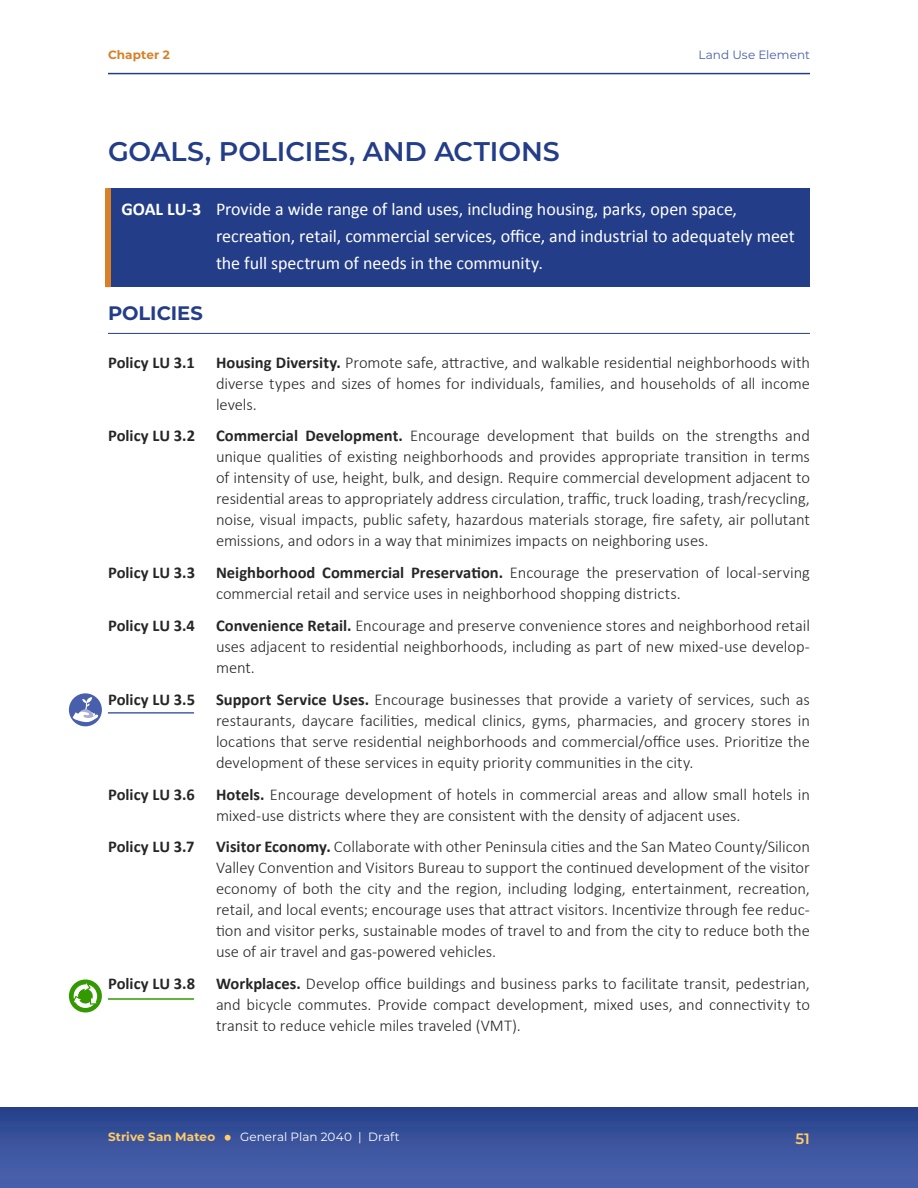
<style>
.page{position:relative;width:918px;height:1188px;background:#fff}
.page>*{position:absolute;margin:0;border:0;box-sizing:border-box;transform-origin:0 0}
.Heading_2{font:600 27px "Montserrat";letter-spacing:-.005em;color:#233d88}
.GOALS_POLICIES_ACTION{font:700 19.5px "Montserrat";color:#233d88}
.t1{font:18px/27px "Calibri";letter-spacing:-.005em;color:#fff}
.t2{font:300 16.5px/21px "Calibri";letter-spacing:-.005em;color:#262626;text-align:justify}
.t3{font:700 16.5px "Calibri";color:#262626}
.t4{font:600 15px "Montserrat";color:#fc6}
.t5{font:12px "Montserrat";letter-spacing:.005em;color:#fff}
.t6{font:700 12px "Montserrat";letter-spacing:.01em;color:#fc6}
.t7{font:12px "Montserrat";letter-spacing:.005em;color:#4860ac}
.t8{font:700 12px "Montserrat";letter-spacing:.005em;color:#d87f27}
.s1{font-weight:700}
</style>
<div class="page">
<div style="left:0;top:1107px;width:918px;height:81px;background:linear-gradient(to bottom,#28438c,#4e65b0)"></div>
<svg style="left:225px;top:1135px;width:6px;height:6px"></svg>
<hr style="left:108px;top:73px;width:702px;height:1px;background:#233d88">
<div style="left:108px;top:188px;width:702px;height:99px;background:#233d88"></div>
<div style="left:105px;top:188px;width:6px;height:99px;background:#d87f27"></div>
<hr style="left:108px;top:333px;width:702px;height:1px;background:#233d88">
<div style="left:69px;top:980px;width:33px;height:32px;background:#390;border-radius:50%"></div>
<svg style="left:74px;top:983px;width:23px;height:25px"></svg>
<hr style="left:108px;top:998px;width:86px;height:2px;background:#390">
<div style="left:69px;top:693px;width:33px;height:33px;background:#4860ac;border-radius:50%"></div>
<svg style="left:73px;top:697px;width:25px;height:25px"></svg>
<hr style="left:108px;top:712px;width:86px;height:2px;background:#4860ac">
<p class="t8" style="left:108px;top:46px;width:63px">Chapter 2</p>
<p class="t7" style="left:698px;top:47px;width:113px">Land Use Element</p>
<p class="Heading_2" style="left:108px;top:132px;width:453px">GOALS, POLICIES, AND ACTIONS</p>
<p class="t1" style="left:216px;top:196px;width:580px;text-indent:-94px"><span class="s1">GOAL LU-3</span> Provide a wide range of land uses, including housing, parks, open space, recreation, retail, commercial services, office, and industrial to adequately meet the full spectrum of needs in the community.</p>
<p class="GOALS_POLICIES_ACTION" style="left:108px;top:299px;width:96px">POLICIES</p>
<p class="t3" style="left:108px;top:352px;width:88px">Policy LU 3.1</p>
<p class="t2" style="left:216px;top:351px;width:595px"><span class="s1">Housing Diversity.</span> Promote safe, attractive, and walkable residential neighborhoods with diverse types and sizes of homes for individuals, families, and households of all income levels.</p>
<p class="t3" style="left:108px;top:425px;width:89px">Policy LU 3.2</p>
<p class="t2" style="left:216px;top:425px;width:596px"><span class="s1">Commercial Development.</span> Encourage development that builds on the strengths and unique qualities of existing neighborhoods and provides appropriate transition in terms of intensity of use, height, bulk, and design. Require commercial development adjacent to residential areas to appropriately address circulation, traffic, truck loading, trash/recycling, noise, visual impacts, public safety, hazardous materials storage, fire safety, air pollutant emissions, and odors in a way that minimizes impacts on neighboring uses.</p>
<p class="t3" style="left:108px;top:562px;width:89px">Policy LU 3.3</p>
<p class="t2" style="left:216px;top:562px;width:595px"><span class="s1">Neighborhood Commercial Preservation.</span> Encourage the preservation of local-serving commercial retail and service uses in neighborhood shopping districts.</p>
<p class="t3" style="left:108px;top:615px;width:88px">Policy LU 3.4</p>
<p class="t2" style="left:216px;top:615px;width:596px"><span class="s1">Convenience Retail.</span> Encourage and preserve convenience stores and neighborhood retail uses adjacent to residential neighborhoods, including as part of new mixed-use develop&shy;ment.</p>
<p class="t3" style="left:108px;top:689px;width:89px">Policy LU 3.5</p>
<p class="t2" style="left:216px;top:689px;width:596px"><span class="s1">Support Service Uses.</span> Encourage businesses that provide a variety of services, such as restaurants, daycare facilities, medical clinics, gyms, pharmacies, and grocery stores in locations that serve residential neighborhoods and commercial/office uses. Prioritize the development of these services in equity priority communities in the city.</p>
<p class="t3" style="left:108px;top:784px;width:88px">Policy LU 3.6</p>
<p class="t2" style="left:216px;top:783px;width:596px"><span class="s1">Hotels.</span> Encourage development of hotels in commercial areas and allow small hotels in mixed-use districts where they are consistent with the density of adjacent uses.</p>
<p class="t3" style="left:108px;top:836px;width:88px">Policy LU 3.7</p>
<p class="t2" style="left:216px;top:836px;width:596px"><span class="s1">Visitor Economy.</span> Collaborate with other Peninsula cities and the San Mateo County/Silicon Valley Convention and Visitors Bureau to support the continued development of the visitor economy of both the city and the region, including lodging, entertainment, recreation, retail, and local events; encourage uses that attract visitors. Incentivize through fee reduc&shy;tion and visitor perks, sustainable modes of travel to and from the city to reduce both the use of air travel and gas-powered vehicles.</p>
<p class="t3" style="left:108px;top:973px;width:89px">Policy LU 3.8</p>
<p class="t2" style="left:216px;top:973px;width:595px"><span class="s1">Workplaces.</span> Develop office buildings and business parks to facilitate transit, pedestrian, and bicycle commutes. Provide compact development, mixed uses, and connectivity to transit to reduce vehicle miles traveled (VMT).</p>
<p class="t6" style="left:108px;top:1128px;width:109px">Strive San Mateo</p>
<p class="t4" style="left:795px;top:1128px;width:16px">51</p>
<p class="t5" style="left:240px;top:1128px;width:161px">General Plan 2040 | Draft</p>
</div>
